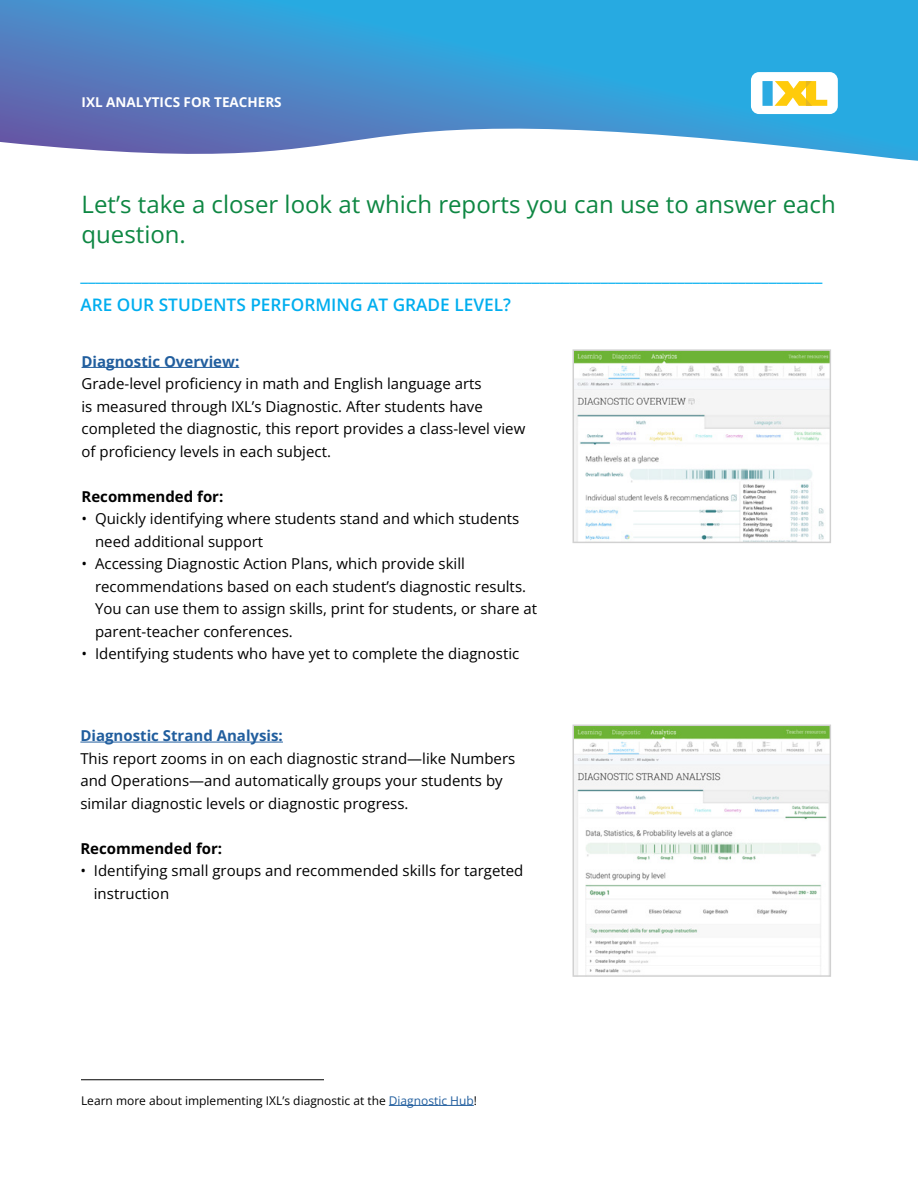
<style>
.page{position:relative;width:918px;height:1188px;background:#fff}
.page>*{position:absolute;margin:0;border:0;box-sizing:border-box;transform-origin:0 0}
.t1{font:24px/30px "Open Sans";color:#0e8743}
.t2{font:600 18px "Open Sans";color:#00aeef}
.t3{font:600 17.25px "Open Sans";color:#00aeef}
.t4{font:15px/22.5px "Open Sans";color:#000}
.t5{font:700 15px "Open Sans";color:#215e9e}
.t6{font:700 15px "Open Sans";color:#000}
.t7{font:700 13.5px "Open Sans";color:#fff}
.t8{font:12px "Open Sans";color:#000}
.s1{color:#215e9e}
</style>
<div class="page">
<svg style="left:0;top:0;width:918px;height:161px;background:#53a1d6"></svg>
<div style="left:751px;top:72px;width:87px;height:42px;background:#fff;border-radius:8px"></div>
<div style="left:762px;top:81px;width:11px;height:25px;background:#2cabe2"></div>
<svg style="left:775px;top:81px;width:52px;height:25px"></svg>
<hr style="left:82px;top:367px;width:157px;height:1px;background:#215e9e">
<hr style="left:80px;top:742px;width:203px;height:1px;background:#215e9e">
<img style="left:576px;top:352px;width:252px;height:188px">
<div style="left:573px;top:349px;width:258px;height:194px;border:2px solid #d1d1d1"></div>
<img style="left:576px;top:728px;width:252px;height:246px">
<div style="left:573px;top:725px;width:258px;height:252px;border:2px solid #d1d1d1"></div>
<hr style="left:81px;top:1079px;width:243px;height:1px;background:#000">
<hr style="left:389px;top:1105px;width:85px;height:1px;background:#215e9e">
<p class="t7" style="left:82px;top:93px;width:202px">IXL ANALYTICS FOR TEACHERS</p>
<h1 class="t1" style="left:82px;top:189px;width:756px">Let’s take a closer look at which reports you can use to answer each question.</h1>
<p class="t2" style="left:80px;top:262px;width:744px">_________________________________________________________________________________________________</p>
<p class="t3" style="left:80px;top:293px;width:432px">ARE OUR STUDENTS PERFORMING AT GRADE LEVEL?</p>
<p class="t5" style="left:82px;top:351px;width:159px">Diagnostic Overview:</p>
<p class="t4" style="left:82px;top:372px;width:445px">Grade-level proficiency in math and English language arts<br>is measured through IXL’s Diagnostic. After students have completed the diagnostic, this report provides a class-level view of proficiency levels in each subject.</p>
<p class="t6" style="left:82px;top:486px;width:143px">Recommended for:</p>
<p class="t4" style="left:95px;top:507px;width:426px;text-indent:-14px">• Quickly identifying where students stand and which students need additional support</p>
<p class="t4" style="left:95px;top:552px;width:444px;text-indent:-14px">• Accessing Diagnostic Action Plans, which provide skill recommendations based on each student’s diagnostic results.<br>You can use them to assign skills, print for students, or share at parent-teacher conferences.</p>
<p class="t4" style="left:82px;top:642px;width:439px">• Identifying students who have yet to complete the diagnostic</p>
<p class="t5" style="left:80px;top:726px;width:204px">Diagnostic Strand Analysis:</p>
<p class="t4" style="left:80px;top:747px;width:436px">This report zooms in on each diagnostic strand—like Numbers and Operations—and automatically groups your students by similar diagnostic levels or diagnostic progress.</p>
<p class="t6" style="left:80px;top:838px;width:143px">Recommended for:</p>
<p class="t4" style="left:94px;top:859px;width:431px;text-indent:-14px">• Identifying small groups and recommended skills for targeted instruction</p>
<p class="t8" style="left:81px;top:1092px;width:397px">Learn more about implementing IXL’s diagnostic at the <span class="s1">Diagnostic Hub</span>!</p>
</div>
